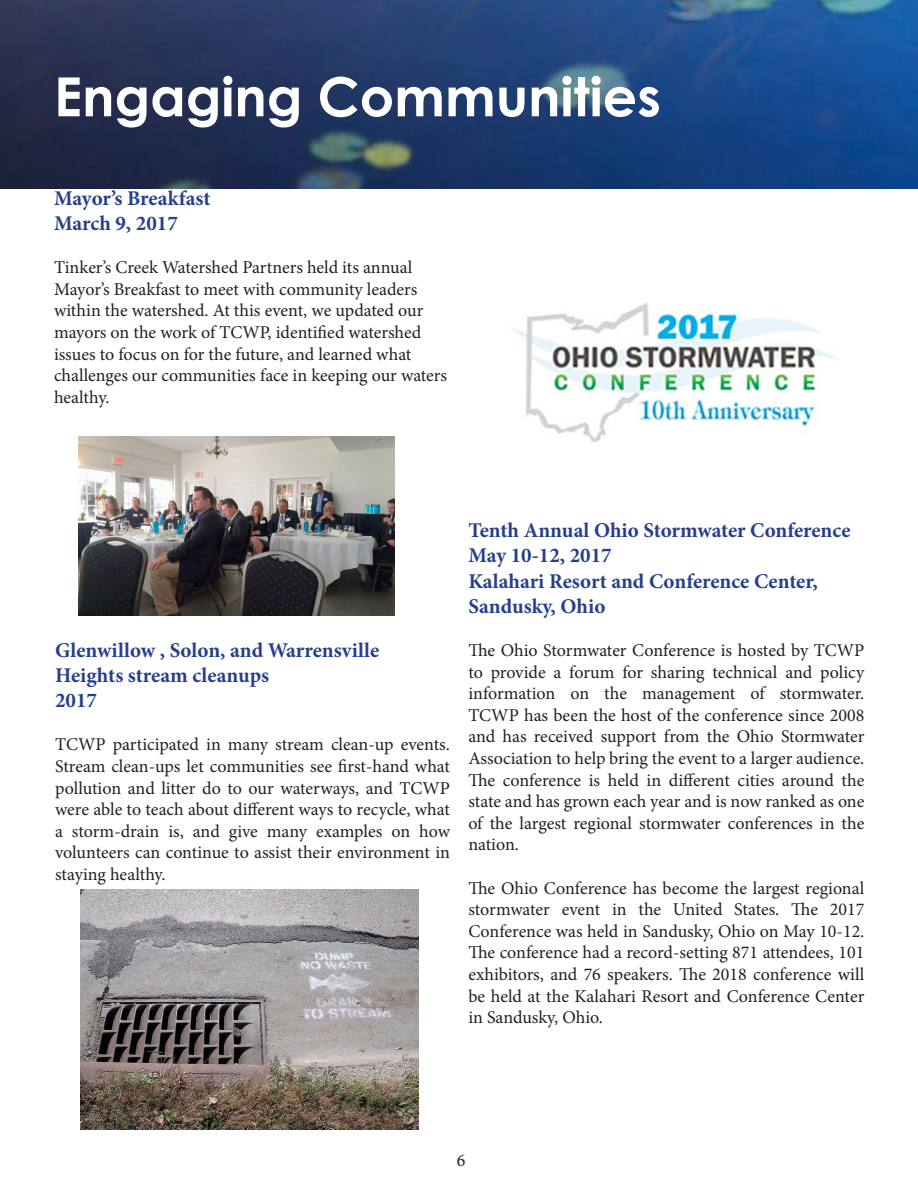
<style>
.page{position:relative;width:918px;height:1188px;background:#fff}
.page>*{position:absolute;margin:0;border:0;box-sizing:border-box;transform-origin:0 0}
.t1{font:700 54px "Century Gothic";color:#fff}
.t2{font:700 21px/25.2px "Minion Pro";color:#253f8e}
.t3{font:18px/21.6px "Minion Pro";letter-spacing:-.005em;color:#231f20;text-align:justify}
</style>
<div class="page">
<img style="left:0;top:0;width:918px;height:189px">
<img style="left:81px;top:890px;width:338px;height:240px">
<img style="left:79px;top:437px;width:315px;height:179px">
<img style="left:511px;top:304px;width:325px;height:137px">
<p class="t1" style="left:54px;top:63px;width:608px">Engaging Communities</p>
<p class="t2" style="left:54px;top:185px;width:158px">Mayor’s Breakfast</p>
<p class="t2" style="left:54px;top:210px;width:125px">March 9, 2017</p>
<p class="t3" style="left:54px;top:257px;width:395px;text-align:left">Tinker’s Creek Watershed Partners held its annual Mayor’s Breakfast to meet with community leaders within the watershed. At this event, we updated our mayors on the work of TCWP, identified watershed issues to focus on for the future, and learned what challenges our communities face in keeping our waters healthy.</p>
<p class="t2" style="left:55px;top:637px;width:326px">Glenwillow , Solon, and Warrensville<br>Heights stream cleanups</p>
<p class="t2" style="left:55px;top:688px;width:43px">2017</p>
<p class="t3" style="left:55px;top:734px;width:396px">TCWP participated in many stream clean-up events.<br>Stream clean-ups let communities see first-hand what pollution and litter do to our waterways, and TCWP were able to teach about different ways to recycle, what a storm-drain is, and give many examples on how volunteers can continue to assist their environment in staying healthy.</p>
<p class="t2" style="left:468px;top:518px;width:384px">Tenth Annual Ohio Stormwater Conference</p>
<p class="t2" style="left:468px;top:543px;width:145px">May 10-12, 2017</p>
<p class="t2" style="left:468px;top:568px;width:351px">Kalahari Resort and Conference Center,</p>
<p class="t2" style="left:468px;top:593px;width:139px">Sandusky, Ohio</p>
<p class="t3" style="left:468px;top:639px;width:398px">The Ohio Stormwater Conference is hosted by TCWP to provide a forum for sharing technical and policy information on the management of stormwater.<br>TCWP has been the host of the conference since 2008 and has received support from the Ohio Stormwater Association to help bring the event to a larger audience.<br>The conference is held in different cities around the state and has grown each year and is now ranked as one of the largest regional stormwater conferences in the nation.</p>
<p class="t3" style="left:468px;top:877px;width:398px">The Ohio Conference has become the largest regional stormwater event in the United States. The 2017<br>Conference was held in Sandusky, Ohio on May 10-12.<br>The conference had a record-setting 871 attendees, 101 exhibitors, and 76 speakers. The 2018 conference will be held at the Kalahari Resort and Conference Center in Sandusky, Ohio.</p>
<p class="t3" style="left:457px;top:1149px;width:10px">6</p>
</div>
